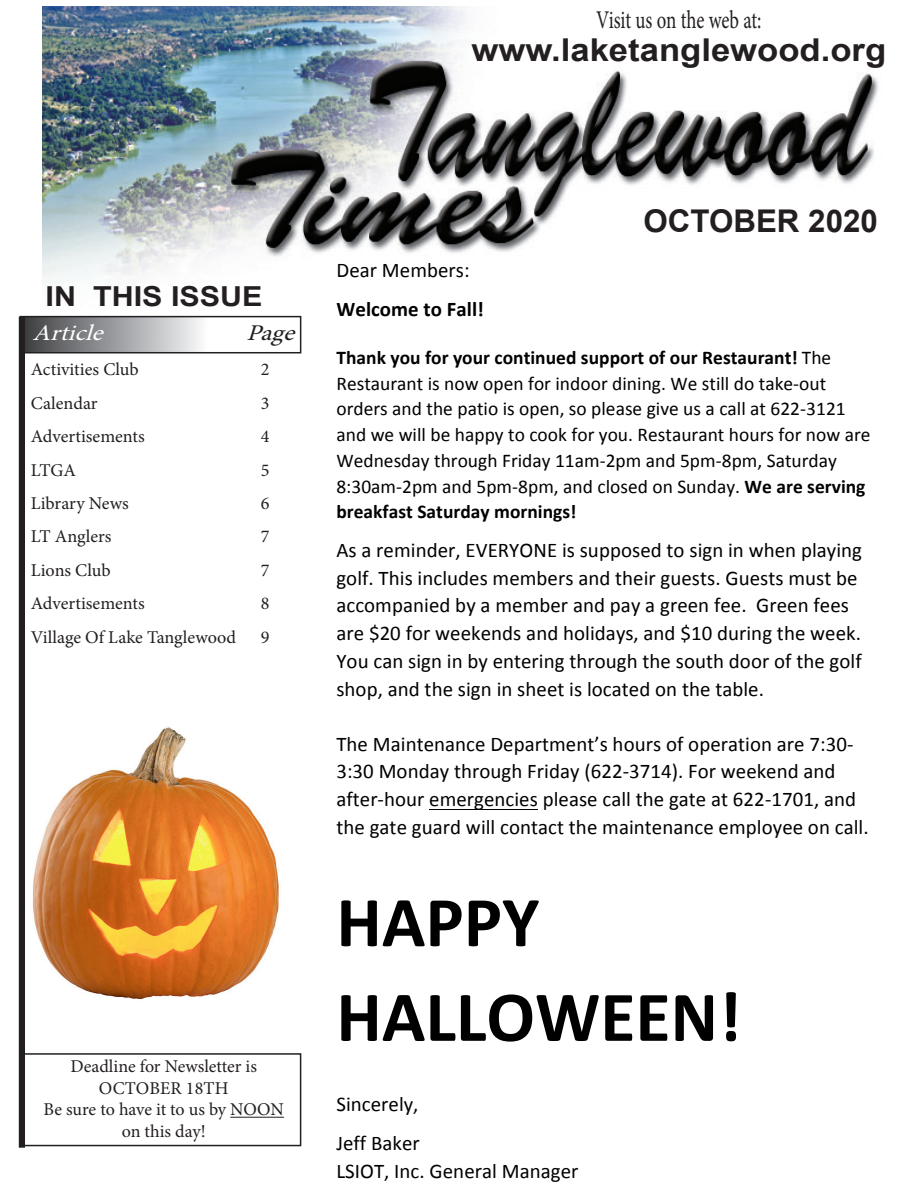
<style>
.page{position:relative;width:918px;height:1188px;background:#fff}
.page>*{position:absolute;margin:0;border:0;box-sizing:border-box;transform-origin:0 0}
.t1{font:700 72px/94.7px "Calibri";color:#000}
.t2{font:700 31.5px "Arial";color:#231f20;scale:1.1 1}
.t3{font:700 31.35px "Arial";color:#231f20}
.t4{font:700 27.6px "Arial";color:#231f20;scale:1.11 1}
.t5{font:25.5px "Minion Pro";letter-spacing:-.005em;color:#231f20;scale:.74 1}
.t6{font:italic 22.5px "Minion Pro";color:#fff;scale:1.13 1}
.t7{font:italic 22.5px "Minion Pro";color:#231f20;scale:1.13 1}
.t8{font:20.85px/27.8px "Calibri";letter-spacing:.005em;color:#000}
.t9{font:700 20.85px/39.3px "Calibri";letter-spacing:.005em;color:#000}
.t10{font:19.5px/25.7px "Calibri";color:#000}
.t11{font:18px/21.6px "Minion Pro";color:#231f20;text-align:center}
.s1{font-weight:400}
.s2{font-weight:700}
</style>
<div class="page">
<img style="left:43px;top:6px;width:836px;height:274px">
<svg style="left:25px;top:319px;width:175px;height:31px;background:#98999c"></svg>
<div style="left:19px;top:316px;width:282px;height:37px;border:2px solid #231f20"></div>
<div style="left:20px;top:1053px;width:281px;height:93px;border:2px solid #231f20"></div>
<hr style="left:230px;top:1117px;width:54px;height:1px;background:#231f20">
<div style="left:19px;top:317px;width:6px;height:831px;border:2px solid #231f20"></div>
<hr style="left:429px;top:809px;width:109px;height:1px;background:#000">
<img style="left:32px;top:727px;width:247px;height:273px">
<p class="t5" style="left:596px;top:2px;width:225px">Visit us on the web at:</p>
<p class="t2" style="left:472px;top:29px;width:378px">www.laketanglewood.org</p>
<p class="t4" style="left:46px;top:278px;width:197px">IN THIS ISSUE</p>
<p class="t6" style="left:33px;top:317px;width:71px">Article</p>
<p class="t7" style="left:247px;top:317px;width:52px">Page</p>
<p class="t11" style="left:31px;top:359px;width:109px">Activities Club</p>
<p class="t11" style="left:261px;top:359px;width:10px">2</p>
<p class="t11" style="left:31px;top:392px;width:68px">Calendar</p>
<p class="t11" style="left:261px;top:392px;width:10px">3</p>
<p class="t11" style="left:31px;top:426px;width:115px">Advertisements</p>
<p class="t11" style="left:261px;top:426px;width:10px">4</p>
<p class="t11" style="left:31px;top:459px;width:47px">LTGA</p>
<p class="t11" style="left:261px;top:459px;width:10px">5</p>
<p class="t11" style="left:31px;top:493px;width:100px">Library News</p>
<p class="t11" style="left:261px;top:493px;width:10px">6</p>
<p class="t11" style="left:31px;top:526px;width:82px">LT Anglers</p>
<p class="t11" style="left:261px;top:526px;width:10px">7</p>
<p class="t11" style="left:31px;top:560px;width:81px">Lions Club</p>
<p class="t11" style="left:261px;top:560px;width:10px">7</p>
<p class="t11" style="left:31px;top:593px;width:115px">Advertisements</p>
<p class="t11" style="left:261px;top:593px;width:10px">8</p>
<p class="t11" style="left:31px;top:626px;width:207px">Village Of Lake Tanglewood</p>
<p class="t11" style="left:261px;top:626px;width:10px">9</p>
<p class="t11" style="left:70px;top:1056px;width:188px">Deadline for Newsletter is<br>OCTOBER 18TH</p>
<p class="t11" style="left:43px;top:1099px;width:242px">Be sure to have it to us by NOON on this day!</p>
<p class="t3" style="left:644px;top:200px;width:236px">OCTOBER 2020</p>
<p class="t9" style="left:336px;top:250px;width:149px"><span class="s1">Dear Members:<br></span>Welcome to Fall!</p>
<p class="t10" style="left:336px;top:345px;width:536px"><span class="s2">Thank you for your continued support of our Restaurant!</span> The Restaurant is now open for indoor dining. We still do take-out orders and the patio is open, so please give us a call at 622-3121 and we will be happy to cook for you. Restaurant hours for now are Wednesday through Friday 11am-2pm and 5pm-8pm, Saturday 8:30am-2pm and 5pm-8pm, and closed on Sunday. <span class="s2">We are serving breakfast Saturday mornings!</span></p>
<p class="t8" style="left:336px;top:536px;width:527px">As a reminder, EVERYONE is supposed to sign in when playing golf. This includes members and their guests. Guests must be accompanied by a member and pay a green fee. Green fees are $20 for weekends and holidays, and $10 during the week.<br>You can sign in by entering through the south door of the golf shop, and the sign in sheet is located on the table.</p>
<p class="t8" style="left:336px;top:730px;width:534px">The Maintenance Department’s hours of operation are 7:30- 3:30 Monday through Friday (622-3714). For weekend and after-hour emergencies please call the gate at 622-1701, and the gate guard will contact the maintenance employee on call.</p>
<p class="t1" style="left:336px;top:875px;width:407px">HAPPY<br>HALLOWEEN!</p>
<p class="t8" style="left:336px;top:1084px;width:85px;line-height:39.6px">Sincerely,<br>Jeff Baker</p>
<p class="t8" style="left:336px;top:1157px;width:244px">LSIOT, Inc. General Manager</p>
</div>
